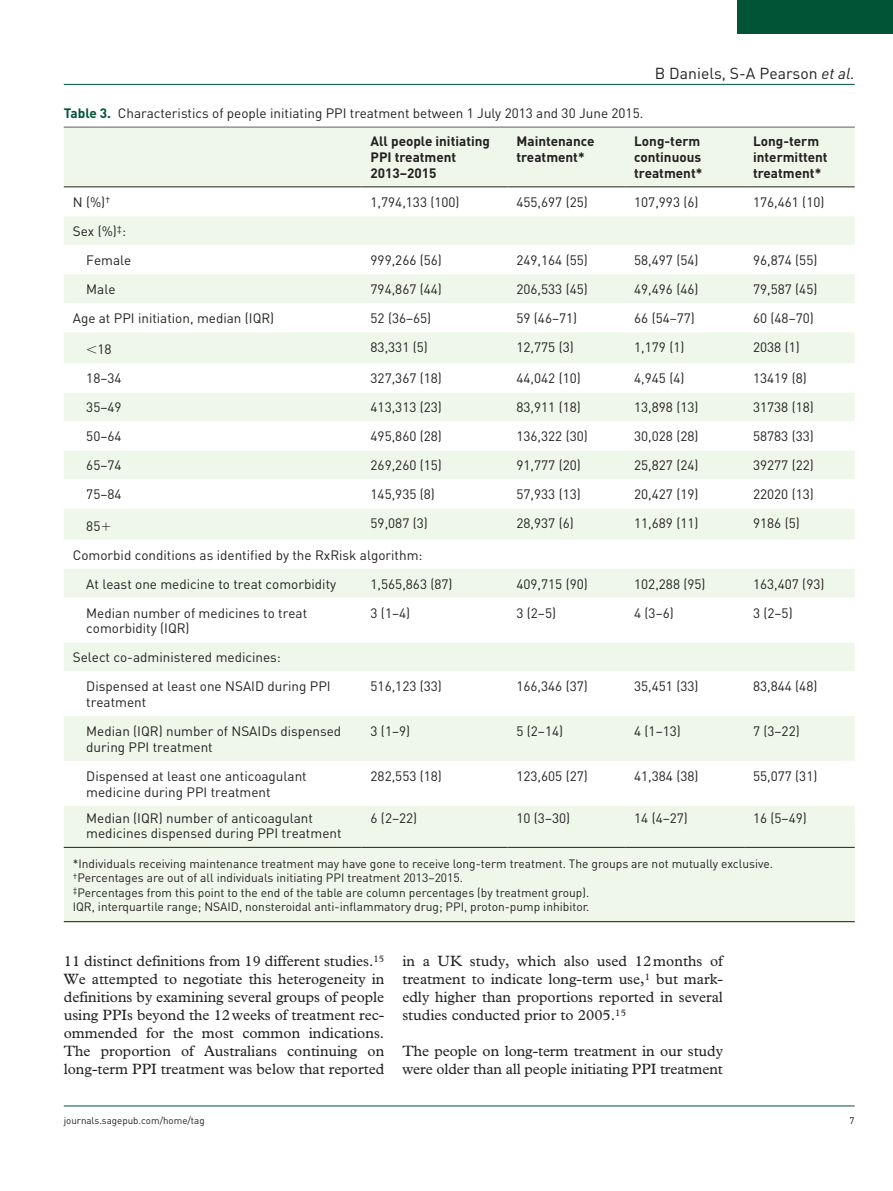
<style>
.page{position:relative;width:893px;height:1191px;background:#fff}
.page>*{position:absolute;margin:0;border:0;box-sizing:border-box;transform-origin:0 0}
.t1{font:15.75px "DIN";color:#231f20}
.t2{font:15px/18px "Plantin Std";color:#231f20;text-align:justify}
.t3{font:13.5px/15.8px "DIN";color:#231f20}
.t4{font:700 13.5px/15.8px "DIN";color:#231f20}
.t5{font:12px/14.2px "DIN";color:#231f20}
.t6{font:9.75px "DIN";color:#231f20}
.s1{font-style:italic}
.s2{font-weight:700;color:#015436}
.s3{font-weight:700}
</style>
<div class="page">
<hr style="left:64px;top:84px;width:791px;height:1px;background:#015436">
<hr style="left:64px;top:1105px;width:791px;height:1px;background:#015436">
<div style="left:738px;top:0;width:155px;height:34px;background:#015436"></div>
<div style="left:64px;top:824px;width:791px;height:98px;background:#eff7ea"></div>
<hr style="left:64px;top:127px;width:791px;height:1px;background:#231f20">
<hr style="left:64px;top:921px;width:791px;height:1px;background:#231f20">
<div style="left:64px;top:128px;width:791px;height:719px;background:#eff7ea"></div>
<svg style="left:64px;top:187px;width:791px;height:618px"></svg>
<hr style="left:64px;top:186px;width:298px;height:1px;background:#231f20">
<hr style="left:362px;top:186px;width:145px;height:1px;background:#231f20">
<hr style="left:507px;top:186px;width:118px;height:1px;background:#231f20">
<hr style="left:625px;top:186px;width:119px;height:1px;background:#231f20">
<hr style="left:744px;top:186px;width:111px;height:1px;background:#231f20">
<hr style="left:64px;top:847px;width:298px;height:1px;background:#231f20">
<hr style="left:362px;top:847px;width:145px;height:1px;background:#231f20">
<hr style="left:507px;top:847px;width:118px;height:1px;background:#231f20">
<hr style="left:625px;top:847px;width:119px;height:1px;background:#231f20">
<hr style="left:744px;top:847px;width:111px;height:1px;background:#231f20">
<svg style="left:87px;top:346px;width:9px;height:8px"></svg>
<svg style="left:102px;top:522px;width:8px;height:8px"></svg>
<p class="t1" style="left:655px;top:63px;width:201px">B Daniels, S-A Pearson <span class="s1">et al.</span></p>
<p class="t3" style="left:371px;top:98px;width:274px;line-height:28.5px;text-indent:-307px"><span class="s2">Table 3.</span> Characteristics of people initiating PPI treatment between 1 July 2013 and 30 June 2015.<br><span class="s3">All people initiating</span></p>
<p class="t4" style="left:371px;top:149px;width:87px">PPI treatment<br>2013–2015</p>
<p class="t4" style="left:516px;top:133px;width:80px">Maintenance treatment*</p>
<p class="t4" style="left:634px;top:133px;width:70px">Long-term continuous treatment*</p>
<p class="t4" style="left:753px;top:133px;width:76px">Long-term intermittent treatment*</p>
<p class="t3" style="left:73px;top:194px;width:39px">N (%)<sup>†</sup></p>
<p class="t3" style="left:371px;top:194px;width:91px">1,794,133 (100)</p>
<p class="t3" style="left:516px;top:194px;width:73px">455,697 (25)</p>
<p class="t3" style="left:634px;top:194px;width:66px">107,993 (6)</p>
<p class="t3" style="left:753px;top:194px;width:73px">176,461 (10)</p>
<p class="t3" style="left:86px;top:217px;width:47px;line-height:29px;text-indent:-14px">Sex (%)<sup>‡</sup>:<br>Female</p>
<p class="t3" style="left:371px;top:252px;width:73px">999,266 (56)</p>
<p class="t3" style="left:516px;top:252px;width:73px">249,164 (55)</p>
<p class="t3" style="left:634px;top:252px;width:66px">58,497 (54)</p>
<p class="t3" style="left:753px;top:252px;width:66px">96,874 (55)</p>
<p class="t3" style="left:86px;top:281px;width:31px">Male</p>
<p class="t3" style="left:371px;top:281px;width:73px">794,867 (44)</p>
<p class="t3" style="left:516px;top:281px;width:73px">206,533 (45)</p>
<p class="t3" style="left:634px;top:281px;width:66px">49,496 (46)</p>
<p class="t3" style="left:753px;top:281px;width:66px">79,587 (45)</p>
<p class="t3" style="left:73px;top:310px;width:203px">Age at PPI initiation, median (IQR)</p>
<p class="t3" style="left:371px;top:310px;width:62px">52 (36–65)</p>
<p class="t3" style="left:516px;top:310px;width:62px">59 (46–71)</p>
<p class="t3" style="left:634px;top:310px;width:62px">66 (54–77)</p>
<p class="t3" style="left:753px;top:310px;width:62px">60 (48–70)</p>
<p class="t3" style="left:98px;top:341px;width:16px">18</p>
<p class="t3" style="left:371px;top:339px;width:59px">83,331 (5)</p>
<p class="t3" style="left:516px;top:339px;width:59px">12,775 (3)</p>
<p class="t3" style="left:634px;top:339px;width:52px">1,179 (1)</p>
<p class="t3" style="left:753px;top:339px;width:48px">2038 (1)</p>
<p class="t3" style="left:86px;top:370px;width:37px">18–34</p>
<p class="t3" style="left:371px;top:370px;width:73px">327,367 (18)</p>
<p class="t3" style="left:516px;top:370px;width:66px">44,042 (10)</p>
<p class="t3" style="left:634px;top:370px;width:52px">4,945 (4)</p>
<p class="t3" style="left:753px;top:370px;width:55px">13419 (8)</p>
<p class="t3" style="left:86px;top:399px;width:37px">35–49</p>
<p class="t3" style="left:371px;top:399px;width:73px">413,313 (23)</p>
<p class="t3" style="left:516px;top:399px;width:66px">83,911 (18)</p>
<p class="t3" style="left:634px;top:399px;width:66px">13,898 (13)</p>
<p class="t3" style="left:753px;top:399px;width:62px">31738 (18)</p>
<p class="t3" style="left:86px;top:428px;width:37px">50–64</p>
<p class="t3" style="left:371px;top:428px;width:73px">495,860 (28)</p>
<p class="t3" style="left:516px;top:428px;width:73px">136,322 (30)</p>
<p class="t3" style="left:634px;top:428px;width:66px">30,028 (28)</p>
<p class="t3" style="left:753px;top:428px;width:62px">58783 (33)</p>
<p class="t3" style="left:86px;top:457px;width:37px">65–74</p>
<p class="t3" style="left:371px;top:457px;width:73px">269,260 (15)</p>
<p class="t3" style="left:516px;top:457px;width:66px">91,777 (20)</p>
<p class="t3" style="left:634px;top:457px;width:66px">25,827 (24)</p>
<p class="t3" style="left:753px;top:457px;width:62px">39277 (22)</p>
<p class="t3" style="left:86px;top:486px;width:37px">75–84</p>
<p class="t3" style="left:371px;top:486px;width:66px">145,935 (8)</p>
<p class="t3" style="left:516px;top:486px;width:66px">57,933 (13)</p>
<p class="t3" style="left:634px;top:486px;width:66px">20,427 (19)</p>
<p class="t3" style="left:753px;top:486px;width:62px">22020 (13)</p>
<p class="t3" style="left:86px;top:517px;width:16px">85</p>
<p class="t3" style="left:371px;top:515px;width:59px">59,087 (3)</p>
<p class="t3" style="left:516px;top:515px;width:59px">28,937 (6)</p>
<p class="t3" style="left:634px;top:515px;width:66px">11,689 (11)</p>
<p class="t3" style="left:753px;top:515px;width:48px">9186 (5)</p>
<p class="t3" style="left:86px;top:540px;width:338px;line-height:29px;text-indent:-14px">Comorbid conditions as identified by the RxRisk algorithm:<br>At least one medicine to treat comorbidity</p>
<p class="t3" style="left:371px;top:575px;width:83px">1,565,863 (87)</p>
<p class="t3" style="left:516px;top:575px;width:73px">409,715 (90)</p>
<p class="t3" style="left:634px;top:575px;width:73px">102,288 (95)</p>
<p class="t3" style="left:753px;top:575px;width:73px">163,407 (93)</p>
<p class="t3" style="left:86px;top:604px;width:222px">Median number of medicines to treat comorbidity (IQR)</p>
<p class="t3" style="left:371px;top:604px;width:41px">3 (1–4)</p>
<p class="t3" style="left:516px;top:604px;width:41px">3 (2–5)</p>
<p class="t3" style="left:634px;top:604px;width:41px">4 (3–6)</p>
<p class="t3" style="left:753px;top:604px;width:41px">3 (2–5)</p>
<p class="t3" style="left:86px;top:643px;width:246px;line-height:29px;text-indent:-14px">Select co-administered medicines:<br>Dispensed at least one NSAID during PPI</p>
<p class="t3" style="left:86px;top:694px;width:61px">treatment</p>
<p class="t3" style="left:371px;top:678px;width:73px">516,123 (33)</p>
<p class="t3" style="left:516px;top:678px;width:73px">166,346 (37)</p>
<p class="t3" style="left:634px;top:678px;width:66px">35,451 (33)</p>
<p class="t3" style="left:753px;top:678px;width:66px">83,844 (48)</p>
<p class="t3" style="left:86px;top:723px;width:256px">Median (IQR) number of NSAIDs dispensed during PPI treatment</p>
<p class="t3" style="left:371px;top:723px;width:41px">3 (1–9)</p>
<p class="t3" style="left:516px;top:723px;width:48px">5 (2–14)</p>
<p class="t3" style="left:634px;top:723px;width:48px">4 (1–13)</p>
<p class="t3" style="left:753px;top:723px;width:48px">7 (3–22)</p>
<p class="t3" style="left:86px;top:768px;width:222px">Dispensed at least one anticoagulant medicine during PPI treatment</p>
<p class="t3" style="left:371px;top:768px;width:73px">282,553 (18)</p>
<p class="t3" style="left:516px;top:768px;width:73px">123,605 (27)</p>
<p class="t3" style="left:634px;top:768px;width:66px">41,384 (38)</p>
<p class="t3" style="left:753px;top:768px;width:66px">55,077 (31)</p>
<p class="t3" style="left:86px;top:809px;width:257px">Median (IQR) number of anticoagulant medicines dispensed during PPI treatment</p>
<p class="t3" style="left:371px;top:809px;width:48px">6 (2–22)</p>
<p class="t3" style="left:516px;top:809px;width:55px">10 (3–30)</p>
<p class="t3" style="left:634px;top:809px;width:55px">14 (4–27)</p>
<p class="t3" style="left:753px;top:809px;width:55px">16 (5–49)</p>
<p class="t5" style="left:73px;top:856px;width:702px">*Individuals receiving maintenance treatment may have gone to receive long-term treatment. The groups are not mutually exclusive. <sup>†</sup>Percentages are out of all individuals initiating PPI treatment 2013–2015.<br><sup>‡</sup>Percentages from this point to the end of the table are column percentages (by treatment group).<br>IQR, interquartile range; NSAID, nonsteroidal anti-inflammatory drug; PPI, proton-pump inhibitor.</p>
<p class="t2" style="left:64px;top:952px;width:322px">11 distinct definitions from 19 different studies.<sup>15<br></sup>We attempted to negotiate this heterogeneity in definitions by examining several groups of people using PPIs beyond the 12weeks of treatment rec&shy;ommended for the most common indications.<br>The proportion of Australians continuing on long-term PPI treatment was below that reported</p>
<p class="t2" style="left:402px;top:952px;width:322px">in a UK study, which also used 12months of treatment to indicate long-term use,<sup>1</sup> but mark&shy;edly higher than proportions reported in several studies conducted prior to 2005.<sup>15</sup></p>
<p class="t2" style="left:402px;top:1042px;width:322px">The people on long-term treatment in our study were older than all people initiating PPI treatment</p>
<p class="t6" style="left:64px;top:1114px;width:142px">journals.sagepub.com/home/tag</p>
<p class="t6" style="left:850px;top:1114px;width:7px">7</p>
</div>
